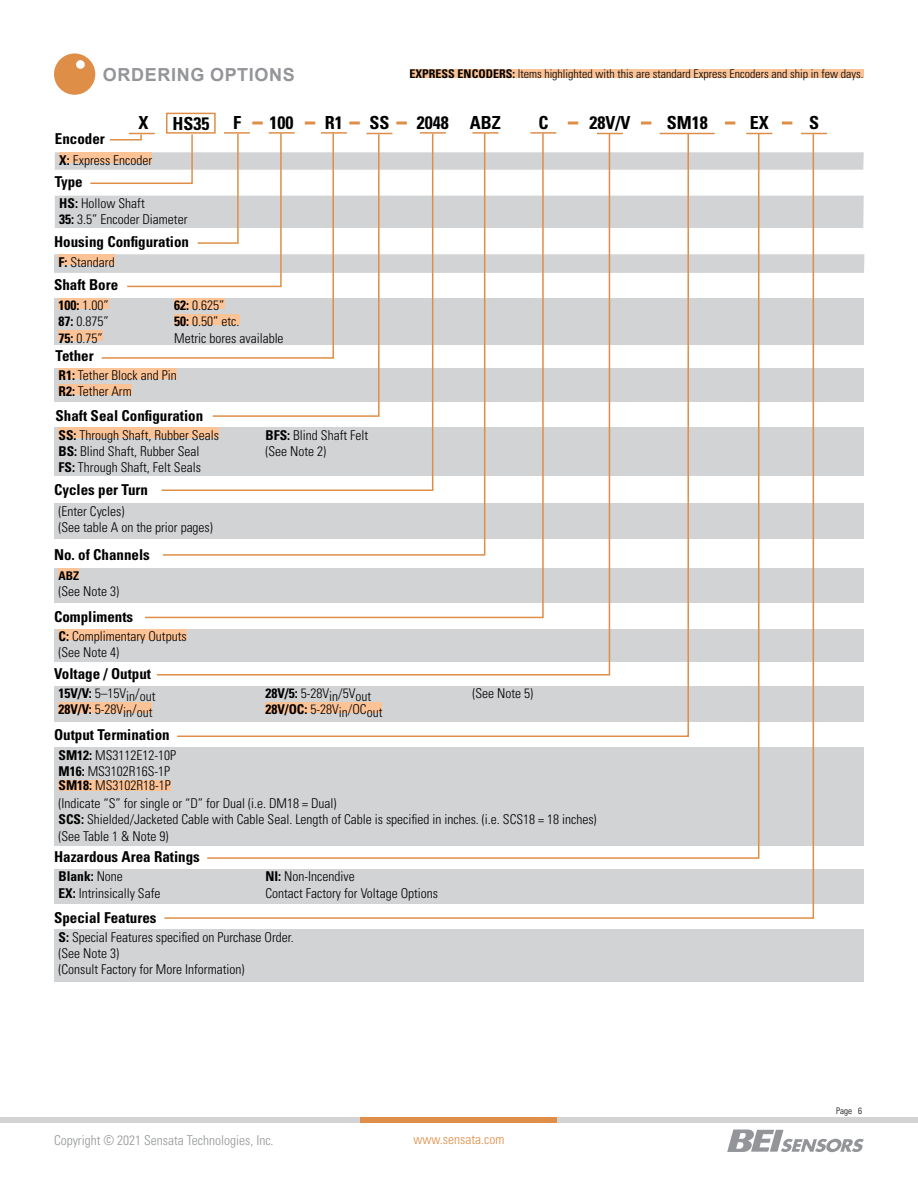
<style>
.page{position:relative;width:918px;height:1188px;background:#fff}
.page>*{position:absolute;margin:0;border:0;box-sizing:border-box;transform-origin:0 0}
.t1{font:700 condensed 18px "Univers";color:#000}
.t2{font:700 18px "Arial";letter-spacing:.035em;color:#939598}
.t3{font:700 condensed 15px "Univers";color:#000}
.t4{font:300 condensed 13.5px/16.2px "Univers";color:#000}
.t5{font:300 condensed 13.5px "Univers";color:#939598}
.t6{font:300 condensed 13.5px "Univers";color:#df8e48}
.t7{font:300 condensed 12px "Univers";color:#000}
.t8{font:700 condensed 12px "Univers";color:#000}
.t9{font:300 condensed 9px "Univers";color:#000}
.s1{font-weight:700}
</style>
<div class="page">
<div style="left:0;top:1117px;width:918px;height:6px;background:#d1d3d4"></div>
<div style="left:361px;top:1117px;width:196px;height:6px;background:#df8e48"></div>
<svg style="left:727px;top:1129px;width:137px;height:23px"></svg>
<div style="left:54px;top:298px;width:810px;height:47px;background:#d1d3d4"></div>
<div style="left:58px;top:298px;width:51px;height:11px;background:#fcc397"></div>
<div style="left:58px;top:330px;width:45px;height:11px;background:#fcc397"></div>
<div style="left:55px;top:196px;width:809px;height:32px;background:#d1d3d4"></div>
<div style="left:55px;top:152px;width:809px;height:18px;background:#d1d3d4"></div>
<div style="left:59px;top:152px;width:93px;height:11px;background:#fcc397"></div>
<div style="left:54px;top:368px;width:810px;height:34px;background:#d1d3d4"></div>
<div style="left:58px;top:368px;width:119px;height:11px;background:#fcc397"></div>
<div style="left:58px;top:384px;width:74px;height:11px;background:#fcc397"></div>
<div style="left:54px;top:427px;width:810px;height:49px;background:#d1d3d4"></div>
<div style="left:58px;top:427px;width:161px;height:11px;background:#fcc397"></div>
<div style="left:54px;top:504px;width:810px;height:35px;background:#d1d3d4"></div>
<div style="left:54px;top:569px;width:810px;height:34px;background:#d1d3d4"></div>
<div style="left:58px;top:569px;width:21px;height:9px;background:#fcc397"></div>
<div style="left:54px;top:629px;width:810px;height:33px;background:#d1d3d4"></div>
<div style="left:58px;top:629px;width:129px;height:11px;background:#fcc397"></div>
<div style="left:54px;top:686px;width:810px;height:36px;background:#d1d3d4"></div>
<div style="left:58px;top:702px;width:94px;height:11px;background:#fcc397"></div>
<div style="left:54px;top:747px;width:810px;height:99px;background:#d1d3d4"></div>
<div style="left:58px;top:780px;width:113px;height:10px;background:#fcc397"></div>
<div style="left:54px;top:869px;width:810px;height:34px;background:#d1d3d4"></div>
<div style="left:54px;top:930px;width:810px;height:52px;background:#d1d3d4"></div>
<div style="left:54px;top:254px;width:810px;height:19px;background:#d1d3d4"></div>
<div style="left:58px;top:254px;width:57px;height:11px;background:#fcc397"></div>
<div style="left:166px;top:113px;width:50px;height:21px;border:2px solid #df8e48"></div>
<svg style="left:163px;top:132px;width:652px;height:787px"></svg>
<hr style="left:269px;top:132px;width:26px;height:2px;background:#df8e48">
<hr style="left:420px;top:132px;width:26px;height:2px;background:#df8e48">
<hr style="left:321px;top:132px;width:26px;height:2px;background:#df8e48">
<hr style="left:530px;top:132px;width:26px;height:2px;background:#df8e48">
<hr style="left:472px;top:132px;width:26px;height:2px;background:#df8e48">
<svg style="left:366px;top:133px;width:26px;height:1px"></svg>
<svg style="left:597px;top:133px;width:26px;height:1px"></svg>
<hr style="left:660px;top:133px;width:55px;height:1px;background:#df8e48">
<svg style="left:746px;top:133px;width:26px;height:1px"></svg>
<svg style="left:801px;top:133px;width:26px;height:1px"></svg>
<svg style="left:305px;top:122px;width:10px;height:2px"></svg>
<svg style="left:252px;top:122px;width:11px;height:2px"></svg>
<svg style="left:396px;top:122px;width:11px;height:2px"></svg>
<svg style="left:349px;top:122px;width:11px;height:2px"></svg>
<svg style="left:568px;top:122px;width:10px;height:2px"></svg>
<svg style="left:725px;top:122px;width:10px;height:2px"></svg>
<svg style="left:782px;top:122px;width:10px;height:2px"></svg>
<svg style="left:641px;top:122px;width:10px;height:2px"></svg>
<svg style="left:89px;top:132px;width:193px;height:156px"></svg>
<svg style="left:54px;top:53px;width:41px;height:42px"></svg>
<div style="left:410px;top:69px;width:453px;height:9px;background:#fcc397"></div>
<h1 class="t2" style="left:103px;top:62px;width:193px">ORDERING OPTIONS</h1>
<p class="t7" style="left:410px;top:66px;width:455px"><span class="s1">EXPRESS ENCODERS:</span> Items highlighted with this are standard Express Encoders and ship in few days.</p>
<p class="t3" style="left:55px;top:129px;width:51px">Encoder</p>
<h1 class="t1" style="left:138px;top:111px;width:12px">X</h1>
<h1 class="t1" style="left:172px;top:113px;width:38px">HS35</h1>
<h1 class="t1" style="left:233px;top:111px;width:9px">F</h1>
<h1 class="t1" style="left:270px;top:111px;width:25px">100</h1>
<h1 class="t1" style="left:325px;top:111px;width:19px">R1</h1>
<h1 class="t1" style="left:369px;top:111px;width:22px">SS</h1>
<h1 class="t1" style="left:417px;top:111px;width:86px">2048 ABZ</h1>
<h1 class="t1" style="left:538px;top:111px;width:12px">C</h1>
<h1 class="t1" style="left:589px;top:111px;width:43px">28V/V</h1>
<h1 class="t1" style="left:667px;top:111px;width:42px">SM18</h1>
<h1 class="t1" style="left:750px;top:111px;width:21px">EX</h1>
<h1 class="t1" style="left:809px;top:111px;width:12px">S</h1>
<p class="t4" style="left:59px;top:152px;width:94px"><span class="s1">X:</span> Express Encoder</p>
<p class="t3" style="left:55px;top:173px;width:29px">Type</p>
<p class="t4" style="left:59px;top:195px;width:130px"><span class="s1">HS:</span> Hollow Shaft<br><span class="s1">35:</span> 3.5” Encoder Diameter</p>
<p class="t3" style="left:54px;top:233px;width:136px">Housing Configuration</p>
<p class="t3" style="left:54px;top:275px;width:66px">Shaft Bore</p>
<p class="t4" style="left:58px;top:254px;width:58px"><span class="s1">F:</span> Standard</p>
<p class="t4" style="left:58px;top:297px;width:52px;text-align:justify"><span class="s1">100:</span> 1.00” <span class="s1">87:</span> 0.875” <span class="s1">75:</span> 0.75”</p>
<p class="t4" style="left:174px;top:297px;width:111px"><span class="s1">62:</span> 0.625”<br><span class="s1">50:</span> 0.50” etc.<br>Metric bores available</p>
<p class="t3" style="left:56px;top:347px;width:40px">Tether</p>
<p class="t4" style="left:58px;top:367px;width:120px"><span class="s1">R1:</span> Tether Block and Pin<br><span class="s1">R2:</span> Tether Arm</p>
<p class="t4" style="left:58px;top:427px;width:162px"><span class="s1">SS:</span> Through Shaft, Rubber Seals<br><span class="s1">BS:</span> Blind Shaft, Rubber Seal<br><span class="s1">FS:</span> Through Shaft, Felt Seals</p>
<p class="t4" style="left:265px;top:427px;width:104px"><span class="s1">BFS:</span> Blind Shaft Felt (See Note 2)</p>
<p class="t4" style="left:58px;top:503px;width:156px">(Enter Cycles)<br>(See table A on the prior pages)</p>
<p class="t8" style="left:58px;top:568px;width:22px">ABZ</p>
<p class="t4" style="left:58px;top:583px;width:62px">(See Note 3)</p>
<p class="t4" style="left:58px;top:628px;width:130px"><span class="s1">C:</span> Complimentary Outputs (See Note 4)</p>
<p class="t4" style="left:58px;top:685px;width:98px"><span class="s1">15V/V:</span> 5–15Vin/out<br><span class="s1">28V/V:</span> 5-28Vin/out</p>
<p class="t4" style="left:266px;top:685px;width:118px"><span class="s1">28V/5:</span> 5-28Vin/5Vout<br><span class="s1">28V/OC:</span> 5-28Vin/OCout</p>
<p class="t4" style="left:472px;top:685px;width:62px">(See Note 5)</p>
<p class="t4" style="left:58px;top:747px;width:119px"><span class="s1">SM12:</span> MS3112E12-10P<br><span class="s1">M16:</span> MS3102R16S-1P</p>
<p class="t4" style="left:58px;top:777px;width:280px;line-height:17.7px"><span class="s1">SM18:</span> MS3102R18-1P<br>(Indicate “S” for single or “D” for Dual (i.e. DM18 = Dual)</p>
<p class="t4" style="left:58px;top:811px;width:540px"><span class="s1">SCS:</span> Shielded/Jacketed Cable with Cable Seal. Length of Cable is specified in inches. (i.e. SCS18 = 18 inches) (See Table 1 &amp; Note 9)</p>
<p class="t4" style="left:58px;top:869px;width:103px"><span class="s1">Blank:</span> None<br><span class="s1">EX:</span> Intrinsically Safe</p>
<p class="t4" style="left:265px;top:869px;width:174px"><span class="s1">NI:</span> Non-Incendive<br>Contact Factory for Voltage Options</p>
<p class="t4" style="left:58px;top:929px;width:237px"><span class="s1">S:</span> Special Features specified on Purchase Order. (See Note 3)<br>(Consult Factory for More Information)</p>
<p class="t3" style="left:56px;top:406px;width:149px">Shaft Seal Configuration</p>
<p class="t3" style="left:54px;top:481px;width:95px">Cycles per Turn</p>
<p class="t3" style="left:54px;top:546px;width:97px">No. of Channels</p>
<p class="t3" style="left:54px;top:607px;width:81px">Compliments</p>
<p class="t3" style="left:54px;top:664px;width:98px">Voltage / Output</p>
<p class="t3" style="left:54px;top:726px;width:117px">Output Termination</p>
<p class="t3" style="left:54px;top:848px;width:147px">Hazardous Area Ratings</p>
<p class="t3" style="left:54px;top:908px;width:104px">Special Features</p>
<p class="t5" style="left:54px;top:1132px;width:221px">Copyright © 2021 Sensata Technologies, Inc.</p>
<p class="t6" style="left:414px;top:1131px;width:92px">www.sensata.com</p>
<p class="t9" style="left:836px;top:1105px;width:27px">Page 6</p>
</div>
